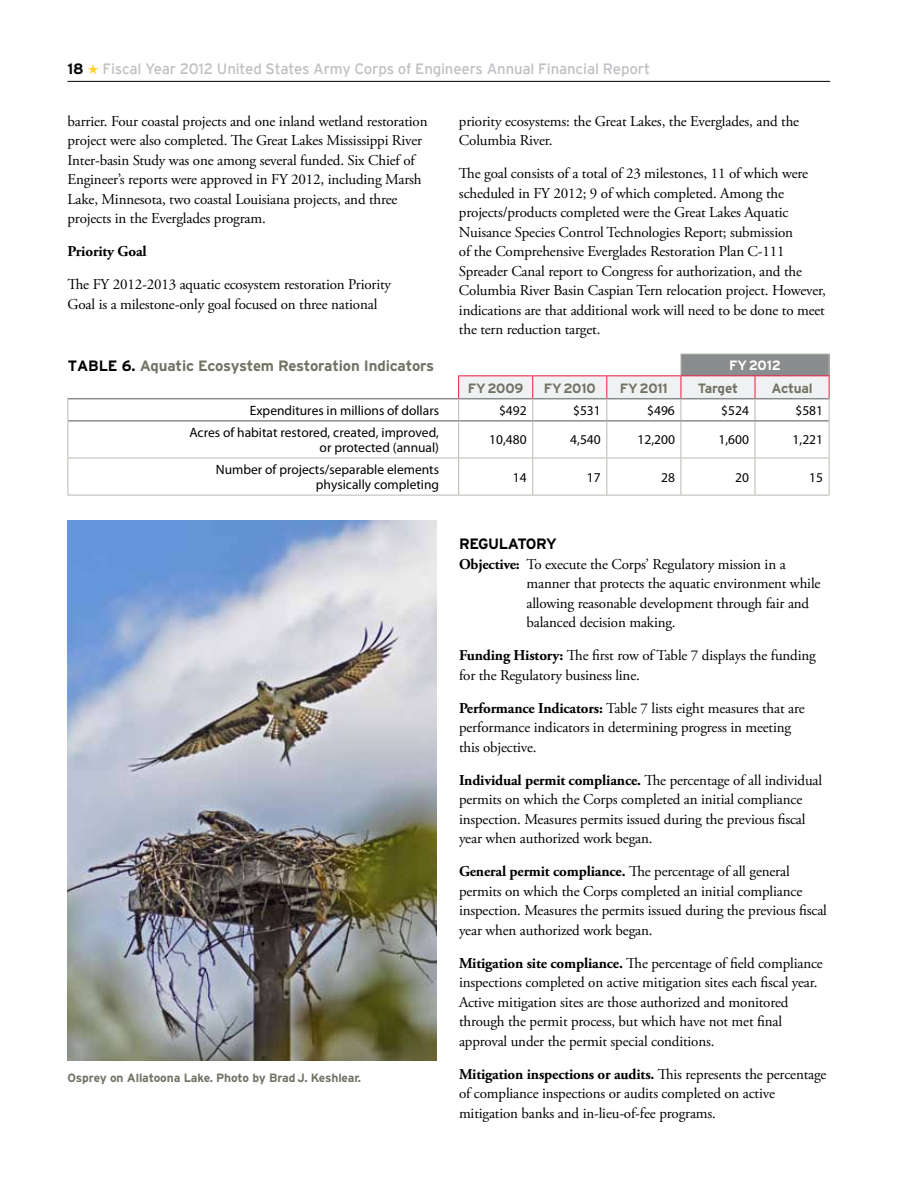
<style>
.page{position:relative;width:918px;height:1188px;background:#fff}
.page>*{position:absolute;margin:0;border:0;box-sizing:border-box;transform-origin:0 0}
.t1{font:15px/19.5px "Adobe Garamond Pro";letter-spacing:-.01em;color:#000}
.t2{font:15px "Interstate";letter-spacing:-.01em;color:#bfc0c4}
.t3{font:700 15px "Interstate";letter-spacing:-.01em;color:#717365}
.t4{font:700 15px "Interstate";letter-spacing:-.025em;color:#000}
.t5{font:700 15px "Adobe Garamond Pro";letter-spacing:-.01em;color:#000}
.t6{font:13.5px/15px "Myriad Pro";color:#000;text-align:right}
.t7{font:700 13.5px "Interstate";letter-spacing:-.01em;color:#717365}
.t8{font:700 13.5px "Interstate";color:#fff}
.t9{font:700 12px "Interstate";letter-spacing:-.03em;color:#717365}
.s1{color:#000}
.s2{font-weight:700}
</style>
<div class="page">
<hr style="left:68px;top:81px;width:762px;height:1px;background:#000">
<svg style="left:88px;top:64px;width:10px;height:10px"></svg>
<hr style="left:458px;top:422px;width:1px;height:36px;background:#b6baaf">
<hr style="left:532px;top:422px;width:1px;height:36px;background:#b6baaf">
<hr style="left:606px;top:422px;width:1px;height:36px;background:#b6baaf">
<hr style="left:681px;top:422px;width:1px;height:36px;background:#b6baaf">
<hr style="left:755px;top:422px;width:1px;height:36px;background:#b6baaf">
<hr style="left:458px;top:458px;width:1px;height:37px;background:#b6baaf">
<hr style="left:532px;top:458px;width:1px;height:37px;background:#b6baaf">
<hr style="left:606px;top:458px;width:1px;height:37px;background:#b6baaf">
<hr style="left:681px;top:458px;width:1px;height:37px;background:#b6baaf">
<hr style="left:755px;top:458px;width:1px;height:37px;background:#b6baaf">
<hr style="left:68px;top:458px;width:1px;height:37px;background:#b6baaf">
<hr style="left:829px;top:458px;width:1px;height:37px;background:#b6baaf">
<hr style="left:68px;top:495px;width:391px;height:1px;background:#b6baaf">
<hr style="left:459px;top:495px;width:74px;height:1px;background:#b6baaf">
<hr style="left:533px;top:495px;width:74px;height:1px;background:#b6baaf">
<hr style="left:607px;top:495px;width:74px;height:1px;background:#b6baaf">
<hr style="left:681px;top:495px;width:74px;height:1px;background:#b6baaf">
<hr style="left:755px;top:495px;width:75px;height:1px;background:#b6baaf">
<hr style="left:68px;top:398px;width:391px;height:1px;background:#8a8c8e">
<svg style="left:68px;top:399px;width:1px;height:21px"></svg>
<svg style="left:458px;top:354px;width:372px;height:67px"></svg>
<hr style="left:681px;top:375px;width:74px;height:1px;background:#ed1a3b">
<hr style="left:755px;top:375px;width:75px;height:1px;background:#ed1a3b">
<hr style="left:68px;top:420px;width:391px;height:2px;background:#8a8c8e">
<hr style="left:459px;top:420px;width:74px;height:2px;background:#8a8c8e">
<hr style="left:533px;top:420px;width:74px;height:2px;background:#8a8c8e">
<hr style="left:607px;top:420px;width:74px;height:2px;background:#8a8c8e">
<hr style="left:681px;top:420px;width:74px;height:2px;background:#8a8c8e">
<hr style="left:755px;top:420px;width:74px;height:2px;background:#8a8c8e">
<hr style="left:68px;top:421px;width:1px;height:37px;background:#b6baaf">
<hr style="left:829px;top:421px;width:1px;height:37px;background:#b6baaf">
<hr style="left:68px;top:458px;width:391px;height:1px;background:#b6baaf">
<hr style="left:459px;top:458px;width:74px;height:1px;background:#b6baaf">
<hr style="left:533px;top:458px;width:74px;height:1px;background:#b6baaf">
<hr style="left:607px;top:458px;width:74px;height:1px;background:#b6baaf">
<hr style="left:681px;top:458px;width:74px;height:1px;background:#b6baaf">
<hr style="left:755px;top:458px;width:75px;height:1px;background:#b6baaf">
<img style="left:68px;top:521px;width:369px;height:540px">
<p class="t4" style="left:68px;top:61px;width:18px">18</p>
<p class="t2" style="left:102px;top:61px;width:549px">Fiscal Year 2012 United States Army Corps of Engineers Annual Financial Report</p>
<p class="t1" style="left:67px;top:112px;width:362px">barrier. Four coastal projects and one inland wetland restoration project were also completed. The Great Lakes Mississippi River Inter-basin Study was one among several funded. Six Chief of Engineer’s reports were approved in FY 2012, including Marsh Lake, Minnesota, two coastal Louisiana projects, and three projects in the Everglades program.</p>
<p class="t5" style="left:67px;top:243px;width:81px">Priority Goal</p>
<p class="t1" style="left:67px;top:275px;width:325px">The FY 2012-2013 aquatic ecosystem restoration Priority<br>Goal is a milestone-only goal focused on three national</p>
<p class="t1" style="left:459px;top:112px;width:342px">priority ecosystems: the Great Lakes, the Everglades, and the<br>Columbia River.</p>
<p class="t1" style="left:459px;top:164px;width:368px">The goal consists of a total of 23 milestones, 11 of which were scheduled in FY 2012; 9 of which completed. Among the projects/products completed were the Great Lakes Aquatic Nuisance Species Control Technologies Report; submission<br>of the Comprehensive Everglades Restoration Plan C-111<br>Spreader Canal report to Congress for authorization, and the Columbia River Basin Caspian Tern relocation project. However, indications are that additional work will need to be done to meet the tern reduction target.</p>
<p class="t3" style="left:68px;top:357px;width:368px"><span class="s1">Table 6.</span> Aquatic Ecosystem Restoration I ndicators</p>
<p class="t8" style="left:729px;top:358px;width:53px">FY 2012</p>
<p class="t7" style="left:468px;top:380px;width:57px">FY 2009</p>
<p class="t7" style="left:544px;top:380px;width:53px">FY 2010</p>
<p class="t7" style="left:620px;top:380px;width:49px">FY 2011</p>
<p class="t7" style="left:698px;top:380px;width:42px">Target</p>
<p class="t7" style="left:771px;top:380px;width:43px">Actual</p>
<p class="t6" style="left:250px;top:403px;width:191px">Expenditures in millions of dollars</p>
<p class="t6" style="left:499px;top:403px;width:29px">$492</p>
<p class="t6" style="left:573px;top:403px;width:29px">$531</p>
<p class="t6" style="left:647px;top:403px;width:29px">$496</p>
<p class="t6" style="left:721px;top:403px;width:29px">$524</p>
<p class="t6" style="left:795px;top:403px;width:29px">$581</p>
<p class="t6" style="left:189px;top:425px;width:251px">Acres of habitat restored, created, improved, or protected (annual)</p>
<p class="t6" style="left:489px;top:432px;width:39px">10,480</p>
<p class="t6" style="left:570px;top:432px;width:32px">4,540</p>
<p class="t6" style="left:638px;top:432px;width:39px">12,200</p>
<p class="t6" style="left:719px;top:432px;width:32px">1,600</p>
<p class="t6" style="left:793px;top:432px;width:32px">1,221</p>
<p class="t6" style="left:216px;top:462px;width:225px">Number of projects/separable elements physically completing</p>
<p class="t6" style="left:513px;top:469px;width:15px">14</p>
<p class="t6" style="left:587px;top:469px;width:15px">17</p>
<p class="t6" style="left:661px;top:469px;width:15px">28</p>
<p class="t6" style="left:735px;top:469px;width:15px">20</p>
<p class="t6" style="left:809px;top:469px;width:15px">15</p>
<p class="t9" style="left:68px;top:1071px;width:295px">Osprey on Allatoona Lake. Photo by Brad J. Keshlear.</p>
<p class="t4" style="left:459px;top:536px;width:99px">Regulatory</p>
<p class="t1" style="left:526px;top:555px;width:295px;text-indent:-68px"><span class="s2">Objective:</span> To execute the Corps’ Regulatory mission in a manner that protects the aquatic environment while allowing reasonable development through fair and balanced decision making.</p>
<p class="t1" style="left:459px;top:647px;width:358px"><span class="s2">Funding History:</span> The first row of Table 7 displays the funding for the Regulatory business line.</p>
<p class="t1" style="left:459px;top:699px;width:347px"><span class="s2">Performance Indicators:</span> Table 7 lists eight measures that are performance indicators in determining progress in meeting this objective.</p>
<p class="t1" style="left:459px;top:771px;width:365px"><span class="s2">Individual permit compliance.</span> The percentage of all individual permits on which the Corps completed an initial compliance inspection. Measures permits issued during the previous fiscal year when authorized work began.</p>
<p class="t1" style="left:459px;top:863px;width:370px"><span class="s2">General permit compliance.</span> The percentage of all general permits on which the Corps completed an initial compliance inspection. Measures the permits issued during the previous fiscal year when authorized work began.</p>
<p class="t1" style="left:459px;top:954px;width:365px"><span class="s2">Mitigation site compliance.</span> The percentage of field compliance inspections completed on active mitigation sites each fiscal year.<br>Active mitigation sites are those authorized and monitored through the permit process, but which have not met final approval under the permit special conditions.</p>
<p class="t1" style="left:459px;top:1065px;width:369px"><span class="s2">Mitigation inspections or audits.</span> This represents the percentage of compliance inspections or audits completed on active mitigation banks and in-lieu-of-fee programs.</p>
</div>
